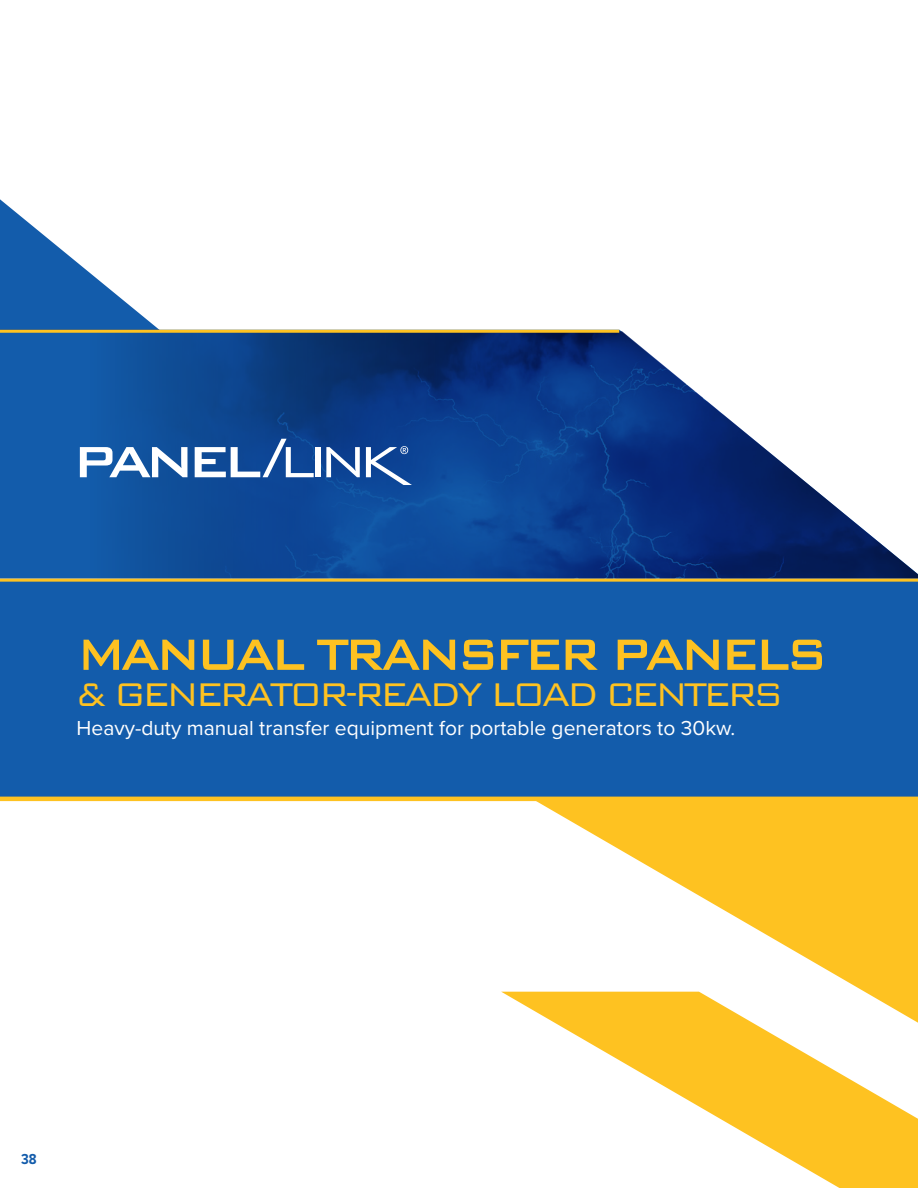
<style>
.page{position:relative;width:918px;height:1188px;background:#fff}
.page>*{position:absolute;margin:0;border:0;box-sizing:border-box;transform-origin:0 0}
.O_-Decription_-_Head{font:500 58.5px "Bank Gothic";letter-spacing:-.1em;color:#fec221;scale:.9 1}
.O_-Decription_-_Head-2{font:300 43.8px "Bank Gothic";letter-spacing:-.1em;color:#fec221;scale:.9 1}
.O_-Decription_-_Head-3{font:21px "Proxima Nova";color:#fff}
.t1{font:700 15px "Proxima Nova Cond";color:#135cab}
</style>
<div class="page">
<svg style="left:0;top:199px;width:161px;height:131px"></svg>
<div style="left:0;top:580px;width:918px;height:220px;background:#135cab"></div>
<hr style="left:0;top:797px;width:918px;height:4px;background:#fec221">
<svg style="left:0;top:330px;width:918px;height:249px"></svg>
<hr style="left:0;top:330px;width:619px;height:3px;background:#fec221">
<hr style="left:0;top:579px;width:918px;height:3px;background:#fec221">
<svg style="left:535px;top:801px;width:383px;height:191px;fill:#fec221"></svg>
<svg style="left:502px;top:992px;width:416px;height:196px"></svg>
<svg style="left:80px;top:447px;width:107px;height:30px"></svg>
<svg style="left:366px;top:446px;width:46px;height:39px"></svg>
<svg style="left:195px;top:439px;width:165px;height:38px"></svg>
<div style="left:316px;top:455px;width:5px;height:22px;background:#fff"></div>
<p class="O_-Decription_-_Head" style="left:77px;top:609px;width:837px">MANUAL TRANSFER PANELS</p>
<p class="O_-Decription_-_Head-2" style="left:77px;top:661px;width:788px">&amp; GENERATOR-READY LOAD CENTERS</p>
<p class="O_-Decription_-_Head-3" style="left:77px;top:715px;width:660px">Heavy-duty manual transfer equipment for portable generators to 30kw.</p>
<p class="t1" style="left:21px;top:1150px;width:17px">38</p>
</div>
